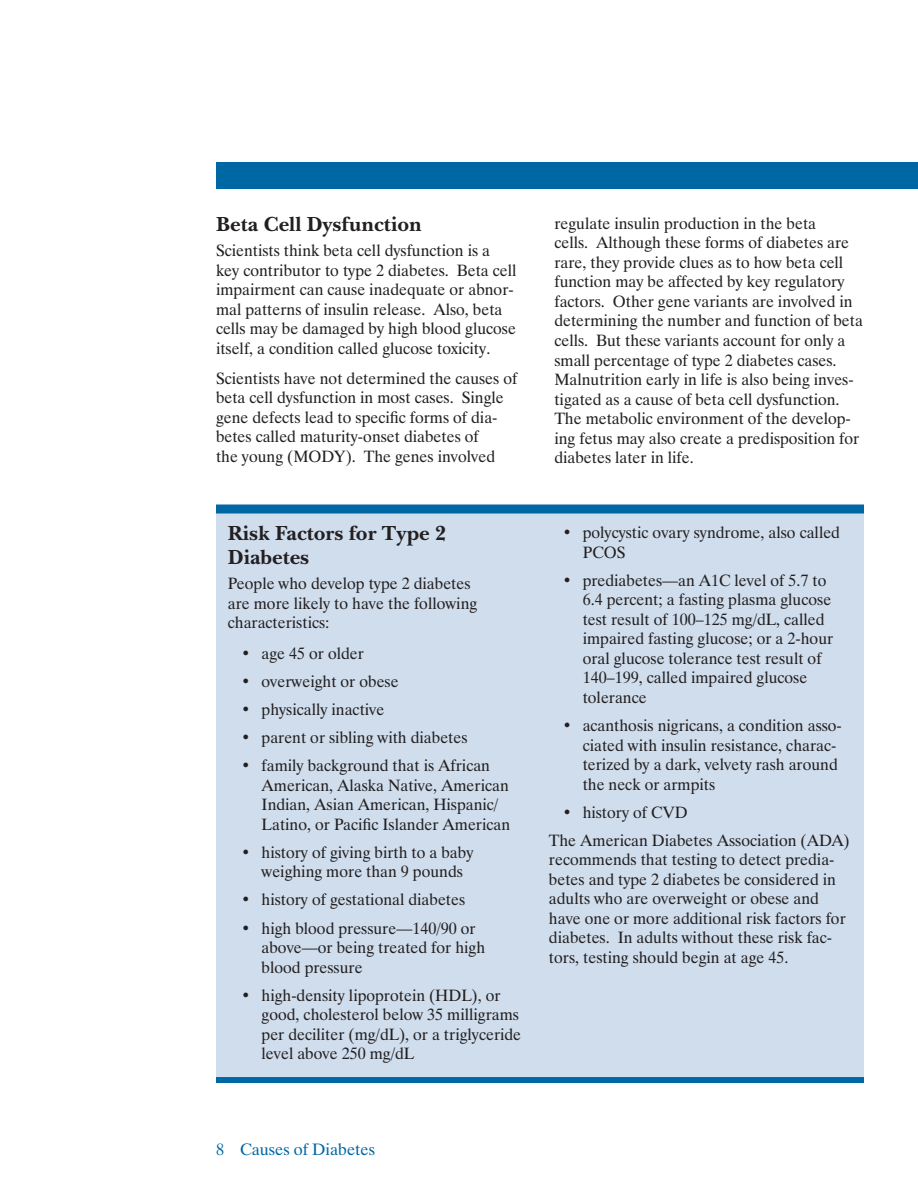
<style>
.page{position:relative;width:918px;height:1188px;background:#fff}
.page>*{position:absolute;margin:0;border:0;box-sizing:border-box;transform-origin:0 0}
.t1{font:700 21px/24px "New Baskerville ITC";color:#231f20}
.t2{font:16.5px "Dutch 801 BT";color:#0067a5}
.t3{font:16.35px/19.5px "Dutch 801 BT";color:#231f20}
.s1{font-size:16.35px}
</style>
<div class="page">
<div style="left:216px;top:162px;width:702px;height:27px;background:#0067a5"></div>
<div style="left:216px;top:513px;width:648px;height:566px;background:#cfdded"></div>
<div style="left:216px;top:505px;width:648px;height:9px;background:#0067a5"></div>
<div style="left:216px;top:1077px;width:648px;height:6px;background:#0067a5"></div>
<h3 class="t1" style="left:216px;top:212px;width:207px">Beta Cell Dysfunction</h3>
<p class="t3" style="left:216px;top:241px;width:302px">Scientists think beta cell dysfunction is a key contributor to type 2 diabetes. Beta cell impairment can cause inadequate or abnor&shy;mal patterns of insulin release. Also, beta cells may be damaged by high blood glucose itself, a condition called glucose toxicity.</p>
<p class="t3" style="left:216px;top:368px;width:303px">Scientists have not determined the causes of beta cell dysfunction in most cases. Single gene defects lead to specific forms of dia&shy;betes called maturity-onset diabetes of<br>the young (MODY). The genes involved</p>
<h3 class="t1" style="left:228px;top:522px;width:220px">Risk Factors for Type 2<br>Diabetes</h3>
<p class="t3" style="left:228px;top:574px;width:251px">People who develop type 2 diabetes are more likely to have the following characteristics:</p>
<p class="t3" style="left:241px;top:643px;width:124px">• age 45 or older</p>
<p class="t3" style="left:241px;top:671px;width:159px">• overweight or obese</p>
<p class="t3" style="left:241px;top:699px;width:145px">• physically inactive</p>
<p class="t3" style="left:241px;top:728px;width:228px">• parent or sibling with diabetes</p>
<p class="t3" style="left:262px;top:756px;width:250px;text-indent:-20px">• family background that is African American, Alaska Native, American Indian, Asian American, Hispanic/ Latino, or Pacific Islander American</p>
<p class="t3" style="left:241px;top:842px;width:234px;text-align:center">• history of giving birth to a baby weighing more than 9 pounds</p>
<p class="t3" style="left:241px;top:890px;width:225px">• history of gestational diabetes</p>
<p class="t3" style="left:262px;top:918px;width:225px;text-indent:-20px">• high blood pressure—140/90 or above—or being treated for high blood pressure</p>
<p class="t3" style="left:262px;top:985px;width:261px;text-indent:-20px">• high-density lipoprotein (HDL), or good, cholesterol below 35 milligrams per deciliter (mg/dL), or a triglyceride level above 250 mg/dL</p>
<p class="t3" style="left:554px;top:213px;width:310px">regulate insulin production in the beta<br>cells. Although these forms of diabetes are rare, they provide clues as to how beta cell function may be affected by key regulatory factors. Other gene variants are involved in determining the number and function of beta cells. But these variants account for only a small percentage of type 2 diabetes cases.<br>Malnutrition early in life is also being inves&shy;tigated as a cause of beta cell dysfunction.<br>The metabolic environment of the develop&shy;ing fetus may also create a predisposition for diabetes later in life.</p>
<p class="t3" style="left:583px;top:523px;width:259px;text-indent:-20px">• polycystic ovary syndrome, also called<br>PCOS</p>
<p class="t3" style="left:583px;top:570px;width:252px;text-indent:-20px">• prediabetes—an A1C level of 5.7 to<br>6.4 percent; a fasting plasma glucose test result of 100–125 mg/dL, called impaired fasting glucose; or a 2-hour oral glucose tolerance test result of<br>140–199, called impaired glucose tolerance</p>
<p class="t3" style="left:583px;top:716px;width:261px;text-indent:-20px">• acanthosis nigricans, a condition asso&shy;ciated with insulin resistance, charac&shy;terized by a dark, velvety rash around the neck or armpits</p>
<p class="t3" style="left:562px;top:802px;width:127px">• history of CVD</p>
<p class="t3" style="left:549px;top:830px;width:302px">The American Diabetes Association (ADA) recommends that testing to detect predia&shy;betes and type 2 diabetes be considered in adults who are overweight or obese and have one or more additional risk factors for diabetes. In adults without these risk fac&shy;tors, testing should begin at age 45.</p>
<p class="t2" style="left:216px;top:1139px;width:161px"><span class="s1">8</span> Causes of Diabetes</p>
</div>
